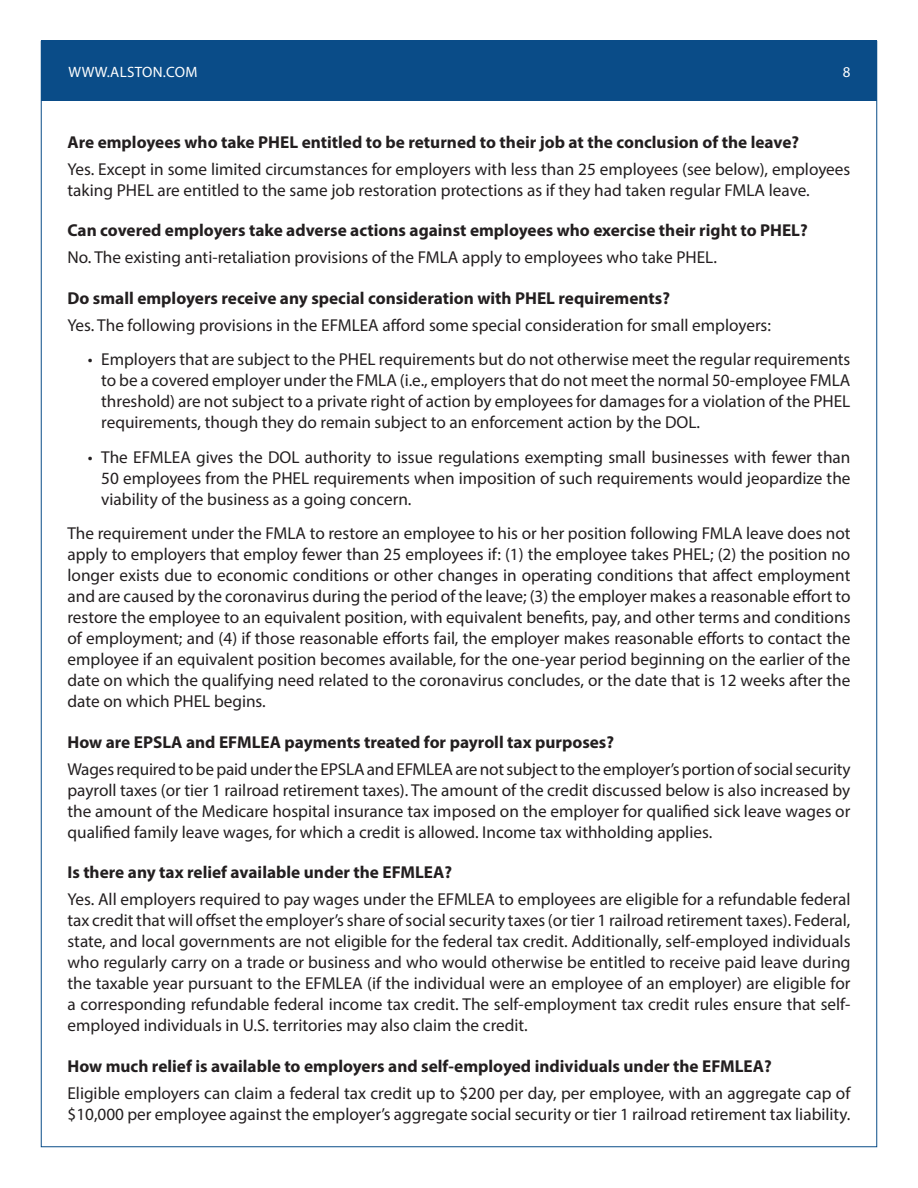
<style>
.page{position:relative;width:918px;height:1188px;background:#fff}
.page>*{position:absolute;margin:0;border:0;box-sizing:border-box;transform-origin:0 0}
.t1{font:17.25px/21px "Myriad Pro";color:#231f20;text-align:justify}
.t2{font:700 17.25px "Myriad Pro";color:#231f20}
.t3{font:15px "Myriad Pro";letter-spacing:.02em;color:#fff}
</style>
<div class="page">
<div style="left:41px;top:40px;width:835px;height:61px;background:#0a4c88"></div>
<p class="t3" style="left:68px;top:62px;width:130px">WWW.ALSTON.COM</p>
<p class="t3" style="left:843px;top:62px;width:9px">8</p>
<p class="t2" style="left:68px;top:131px;width:733px">Are employees who take PHEL entitled to be returned to their job at the conclusion of the leave?</p>
<p class="t1" style="left:68px;top:158px;width:784px">Yes. Except in some limited circumstances for employers with less than 25 employees (see below), employees taking PHEL are entitled to the same job restoration protections as if they had taken regular FMLA leave.</p>
<p class="t2" style="left:68px;top:219px;width:742px">Can covered employers take adverse actions against employees who exercise their right to PHEL?</p>
<p class="t1" style="left:68px;top:247px;width:651px">No. The existing anti-retaliation provisions of the FMLA apply to employees who take PHEL.</p>
<p class="t2" style="left:68px;top:287px;width:604px">Do small employers receive any special consideration with PHEL requirements?</p>
<p class="t1" style="left:68px;top:314px;width:705px">Yes. The following provisions in the EFMLEA afford some special consideration for small employers:</p>
<p class="t1" style="left:101px;top:349px;width:751px;text-indent:-14px">• Employers that are subject to the PHEL requirements but do not otherwise meet the regular requirements to be a covered employer under the FMLA (i.e., employers that do not meet the normal 50-employee FMLA threshold) are not subject to a private right of action by employees for damages for a violation of the PHEL requirements, though they do remain subject to an enforcement action by the DOL.</p>
<p class="t1" style="left:101px;top:446px;width:751px;text-indent:-14px">• The EFMLEA gives the DOL authority to issue regulations exempting small businesses with fewer than 50 employees from the PHEL requirements when imposition of such requirements would jeopardize the viability of the business as a going concern.</p>
<p class="t1" style="left:68px;top:523px;width:785px">The requirement under the FMLA to restore an employee to his or her position following FMLA leave does not apply to employers that employ fewer than 25 employees if: (1) the employee takes PHEL; (2) the position no longer exists due to economic conditions or other changes in operating conditions that affect employment and are caused by the coronavirus during the period of the leave; (3) the employer makes a reasonable effort to restore the employee to an equivalent position, with equivalent benefits, pay, and other terms and conditions of employment; and (4) if those reasonable efforts fail, the employer makes reasonable efforts to contact the employee if an equivalent position becomes available, for the one-year period beginning on the earlier of the date on which the qualifying need related to the coronavirus concludes, or the date that is 12 weeks after the date on which PHEL begins.</p>
<p class="t2" style="left:68px;top:731px;width:548px">How are EPSLA and EFMLEA payments treated for payroll tax purposes?</p>
<p class="t1" style="left:68px;top:758px;width:785px">Wages required to be paid under the EPSLA and EFMLEA are not subject to the employer’s portion of social security payroll taxes (or tier 1 railroad retirement taxes). The amount of the credit discussed below is also increased by the amount of the Medicare hospital insurance tax imposed on the employer for qualified sick leave wages or qualified family leave wages, for which a credit is allowed. Income tax withholding applies.</p>
<p class="t2" style="left:68px;top:861px;width:386px">Is there any tax relief available under the EFMLEA?</p>
<p class="t1" style="left:68px;top:889px;width:785px">Yes. All employers required to pay wages under the EFMLEA to employees are eligible for a refundable federal tax credit that will offset the employer’s share of social security taxes (or tier 1 railroad retirement taxes). Federal, state, and local governments are not eligible for the federal tax credit. Additionally, self-employed individuals who regularly carry on a trade or business and who would otherwise be entitled to receive paid leave during the taxable year pursuant to the EFMLEA (if the individual were an employee of an employer) are eligible for a corresponding refundable federal income tax credit. The self-employment tax credit rules ensure that self&shy;employed individuals in U.S. territories may also claim the credit.</p>
<p class="t2" style="left:68px;top:1055px;width:706px">How much relief is available to employers and self-employed individuals under the EFMLEA?</p>
<p class="t1" style="left:68px;top:1082px;width:785px">Eligible employers can claim a federal tax credit up to $200 per day, per employee, with an aggregate cap of $10,000 per employee against the employer’s aggregate social security or tier 1 railroad retirement tax liability.</p>
</div>
